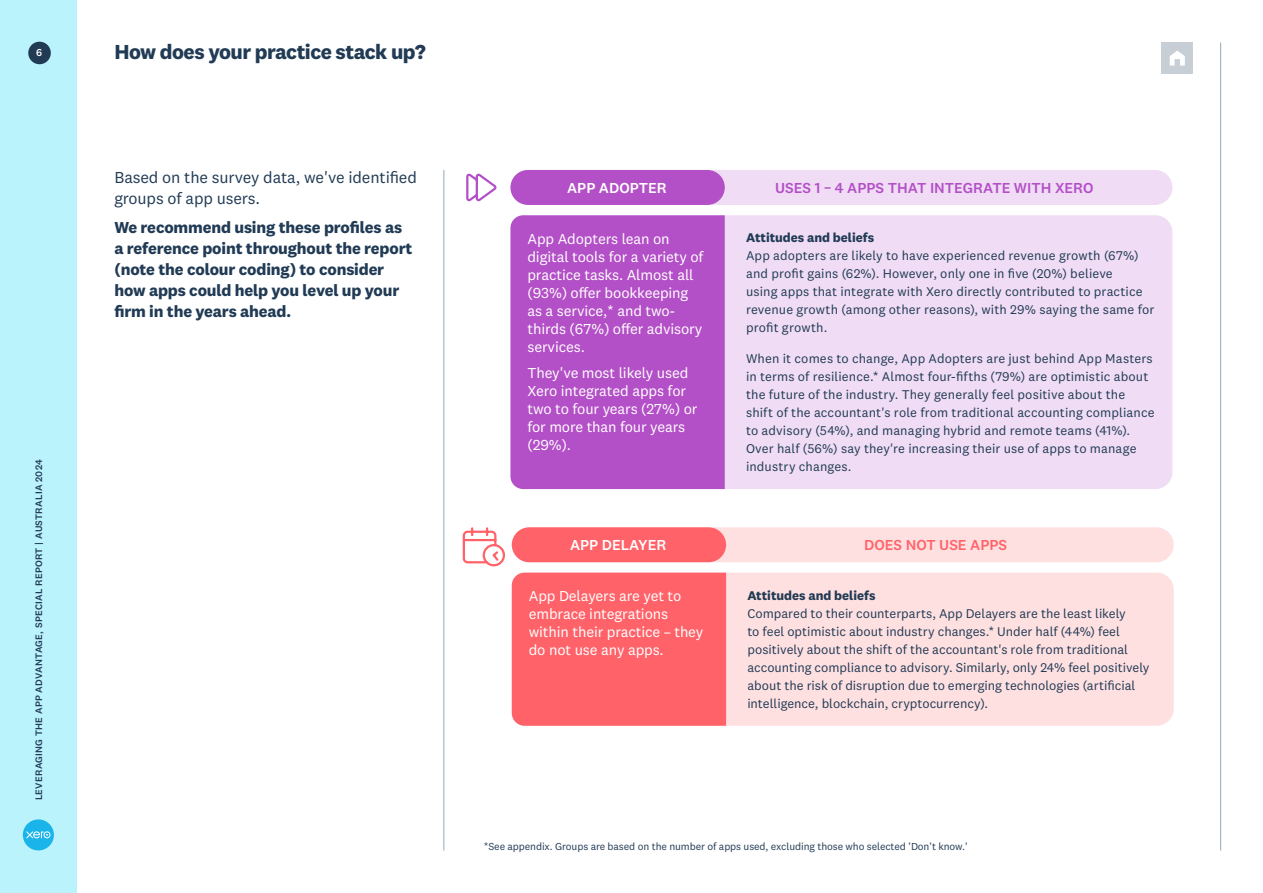
<style>
.page{position:relative;width:1263px;height:893px;background:#fff}
.page>*{position:absolute;margin:0;border:0;box-sizing:border-box;transform-origin:0 0}
.t1{font:700 21px "National 2";letter-spacing:-.025em;color:#213b55}
.t2{font:700 16.5px/21px "National 2";letter-spacing:-.01em;color:#213b55}
.t3{font:16.5px/21px "National 2";letter-spacing:-.01em;color:#213b55}
.t4{font:15px/18px "National 2";letter-spacing:-.01em;color:#fff}
.t5{font:500 15px "National 2";color:#b34fc7}
.t6{font:500 15px "National 2";color:#fff}
.t7{font:500 15px "National 2";color:#ff6369}
.t8{font:13.2px/18px "National 2";letter-spacing:.005em;color:#213b55}
.t9{font:700 13.2px "National 2";color:#213b55}
.t10{font:10.5px "National 2";letter-spacing:-.01em;color:#213b55}
.t11{font:500 10.5px "National 2";color:#fff}
.t12{font:500 9.75px "National 2";letter-spacing:.025em;color:#213b55}
</style>
<div class="page">
<hr style="left:1220px;top:43px;width:1px;height:807px;background:#98a8b6">
<div style="left:0;top:0;width:77px;height:893px;background:#bbf3fd"></div>
<div style="left:28px;top:42px;width:23px;height:22px;background:#213b55;border-radius:50%"></div>
<div style="left:23px;top:819px;width:31px;height:31px;background:#19b4e9;border-radius:50%"></div>
<svg style="left:26px;top:831px;width:24px;height:7px"></svg>
<div style="left:699px;top:527px;width:475px;height:35px;background:#ffe0e1;border-radius:18px"></div>
<hr style="left:444px;top:170px;width:1px;height:680px;background:#98a8b6">
<div style="left:512px;top:527px;width:214px;height:35px;background:#ff6369;border-radius:18px"></div>
<div style="left:483px;top:544px;width:22px;height:22px;border:2px solid #ff6369;border-radius:50%"></div>
<svg style="left:462px;top:527px;width:38px;height:38px"></svg>
<div style="left:726px;top:573px;width:448px;height:153px;background:#ffe0e1"></div>
<div style="left:512px;top:573px;width:214px;height:153px;background:#ff6369"></div>
<div style="left:697px;top:170px;width:475px;height:35px;background:#f0dcf4;border-radius:18px"></div>
<div style="left:510px;top:170px;width:215px;height:35px;background:#b34fc7;border-radius:18px"></div>
<svg style="left:466px;top:173px;width:31px;height:29px"></svg>
<div style="left:725px;top:215px;width:447px;height:274px;background:#f0dcf4"></div>
<div style="left:510px;top:215px;width:215px;height:274px;background:#b34fc7"></div>
<div style="left:1162px;top:43px;width:31px;height:31px;background:#c7ced5"></div>
<svg style="left:1170px;top:51px;width:15px;height:15px"></svg>
<p class="t11" style="left:36px;top:46px;width:8px">6</p>
<p class="t12" style="left:33px;top:800px;width:342px;rotate:-90deg">LEVERAGING THE APP ADVANTAGE, SPECIAL REPORT | AUSTRALIA 2024</p>
<h1 class="t1" style="left:114px;top:38px;width:313px">How does your practice stack up?</h1>
<p class="t3" style="left:114px;top:166px;width:304px">Based on the survey data, we've identified groups of app users.</p>
<p class="t2" style="left:114px;top:217px;width:300px">We recommend using these profiles as a reference point throughout the report (note the colour coding) to consider how apps could help you level up your firm in the years ahead.</p>
<p class="t6" style="left:567px;top:179px;width:101px">APP ADOPTER</p>
<p class="t5" style="left:775px;top:179px;width:320px">USES 1 – 4 APPS THAT INTEGRATE WITH XERO</p>
<p class="t9" style="left:746px;top:230px;width:130px">Attitudes and beliefs</p>
<p class="t8" style="left:746px;top:247px;width:410px">App adopters are likely to have experienced revenue growth (67%) and profit gains (62%). However, only one in five (20%) believe<br>using apps that integrate with Xero directly contributed to practice revenue growth (among other reasons), with 29% saying the same for profit growth.</p>
<p class="t8" style="left:746px;top:349px;width:410px">When it comes to change, App Adopters are just behind App Masters in terms of resilience.* Almost four-fifths (79%) are optimistic about the future of the industry. They generally feel positive about the shift of the accountant's role from traditional accounting compliance to advisory (54%), and managing hybrid and remote teams (41%).<br>Over half (56%) say they're increasing their use of apps to manage industry changes.</p>
<p class="t4" style="left:527px;top:229px;width:178px">App Adopters lean on digital tools for a variety of practice tasks. Almost all (93%) offer bookkeeping as a service,* and two&shy;thirds (67%) offer advisory services.</p>
<p class="t4" style="left:527px;top:364px;width:172px">They've most likely used<br>Xero integrated apps for two to four years (27%) or for more than four years (29%).</p>
<p class="t6" style="left:570px;top:536px;width:98px">APP DELAYER</p>
<p class="t4" style="left:529px;top:587px;width:176px">App Delayers are yet to embrace integrations within their practice – they do not use any apps.</p>
<p class="t7" style="left:864px;top:536px;width:145px">DOES NOT USE APPS</p>
<p class="t9" style="left:747px;top:587px;width:130px">Attitudes and beliefs</p>
<p class="t8" style="left:747px;top:604px;width:404px">Compared to their counterparts, App Delayers are the least likely<br>to feel optimistic about industry changes.* Under half (44%) feel positively about the shift of the accountant's role from traditional accounting compliance to advisory. Similarly, only 24% feel positively about the risk of disruption due to emerging technologies (artificial intelligence, blockchain, cryptocurrency).</p>
<p class="t10" style="left:484px;top:841px;width:485px">*See appendix. Groups are based on the number of apps used, excluding those who selected 'Don't know.'</p>
</div>
